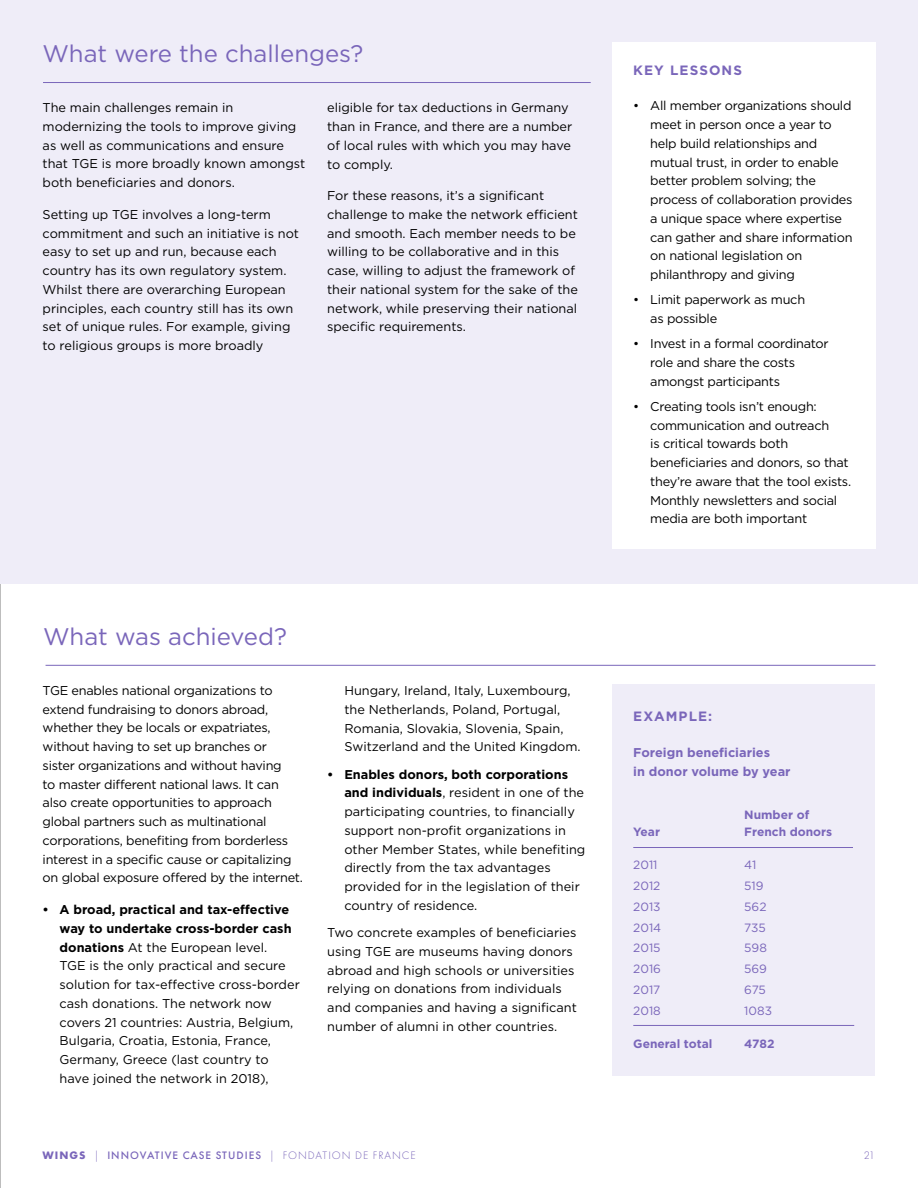
<style>
.page{position:relative;width:918px;height:1188px;background:#fff}
.page>*{position:absolute;margin:0;border:0;box-sizing:border-box;transform-origin:0 0}
.t1{font:24px "Gotham";color:#7a66ba}
.t2{font:700 13.5px "Gotham";letter-spacing:.08em;color:#7a66ba}
.t3{font:12.75px/18.8px "Gotham";color:#000}
.t4{font:12.75px/18.8px "Gotham";letter-spacing:-.02em;color:#000}
.t5{font:700 12.75px/18.8px "Gotham";color:#7a66ba}
.t6{font:12px "Gotham";color:#7a66ba}
.t7{font:700 12px "Gotham";color:#7a66ba}
.t8{font:500 11.25px "Futura PT";letter-spacing:.09em;color:#7a66ba}
.t9{font:300 11.25px "Futura PT";color:#7a66ba}
.s1{font-weight:700}
.s2{font-weight:300}
</style>
<div class="page">
<hr style="left:0;top:0;width:1px;height:1188px;background:#000">
<div style="left:612px;top:685px;width:263px;height:391px;background:#efedf8"></div>
<div style="left:0;top:0;width:918px;height:583px;background:#efedf8"></div>
<div style="left:612px;top:43px;width:263px;height:506px;background:#fff"></div>
<hr style="left:43px;top:82px;width:548px;height:1px;background:#7a66ba">
<hr style="left:46px;top:665px;width:829px;height:1px;background:#7a66ba">
<hr style="left:633px;top:847px;width:221px;height:1px;background:#7a66ba">
<hr style="left:633px;top:1025px;width:221px;height:1px;background:#7a66ba">
<h1 class="t1" style="left:43px;top:38px;width:322px">What were the challenges?</h1>
<p class="t3" style="left:43px;top:98px;width:264px">The main challenges remain in modernizing the tools to improve giving as well as communications and ensure that TGE is more broadly known amongst both beneficiaries and donors.</p>
<p class="t3" style="left:43px;top:205px;width:258px">Setting up TGE involves a long-term commitment and such an initiative is not easy to set up and run, because each country has its own regulatory system.<br>Whilst there are overarching European principles, each country still has its own set of unique rules. For example, giving to religious groups is more broadly</p>
<p class="t3" style="left:327px;top:98px;width:247px">eligible for tax deductions in Germany than in France, and there are a number of local rules with which you may have to comply.</p>
<p class="t3" style="left:327px;top:186px;width:252px">For these reasons, it’s a significant challenge to make the network efficient and smooth. Each member needs to be willing to be collaborative and in this case, willing to adjust the framework of their national system for the sake of the network, while preserving their national specific requirements.</p>
<h1 class="t1" style="left:43px;top:621px;width:245px">What was achieved?</h1>
<p class="t4" style="left:43px;top:681px;width:262px">TGE enables national organizations to extend fundraising to donors abroad, whether they be locals or expatriates, without having to set up branches or<br>sister organizations and without having<br>to master different national laws. It can also create opportunities to approach global partners such as multinational corporations, benefiting from borderless interest in a specific cause or capitalizing on global exposure offered by the internet.</p>
<p class="t3" style="left:60px;top:900px;width:242px;text-indent:-17px"><span class="s1">• A broad, practical and tax-effective way to undertake cross-border cash donations</span> At the European level.<br>TGE is the only practical and secure solution for tax-effective cross-border cash donations. The network now covers 21 countries: Austria, Belgium, Bulgaria, Croatia, Estonia, France, Germany, Greece (last country to have joined the network in 2018),</p>
<p class="t3" style="left:344px;top:681px;width:238px">Hungary, Ireland, Italy, Luxembourg, the Netherlands, Poland, Portugal, Romania, Slovakia, Slovenia, Spain, Switzerland and the United Kingdom.</p>
<p class="t3" style="left:344px;top:764px;width:243px;text-indent:-17px"><span class="s1">• Enables donors, both corporations and individuals</span>, resident in one of the participating countries, to financially support non-profit organizations in other Member States, while benefiting directly from the tax advantages provided for in the legislation of their country of residence.</p>
<p class="t3" style="left:327px;top:923px;width:251px">Two concrete examples of beneficiaries using TGE are museums having donors abroad and high schools or universities relying on donations from individuals and companies and having a significant number of alumni in other countries.</p>
<p class="t2" style="left:633px;top:61px;width:110px">KEY LESSONS</p>
<p class="t4" style="left:650px;top:96px;width:204px;text-indent:-17px">• All member organizations should meet in person once a year to help build relationships and mutual trust, in order to enable better problem solving; the process of collaboration provides a unique space where expertise can gather and share information on national legislation on philanthropy and giving</p>
<p class="t4" style="left:650px;top:290px;width:156px;text-indent:-17px">• Limit paperwork as much as possible</p>
<p class="t4" style="left:650px;top:334px;width:180px;text-indent:-17px">• Invest in a formal coordinator role and share the costs amongst participants</p>
<p class="t4" style="left:650px;top:397px;width:202px;text-indent:-17px">• Creating tools isn’t enough: communication and outreach<br>is critical towards both beneficiaries and donors, so that they’re aware that the tool exists.<br>Monthly newsletters and social media are both important</p>
<p class="t2" style="left:633px;top:707px;width:81px">EXAMPLE:</p>
<p class="t5" style="left:633px;top:743px;width:159px">Foreign beneficiaries<br>in donor volume by year</p>
<p class="t7" style="left:744px;top:807px;width:66px">Number of</p>
<p class="t7" style="left:633px;top:824px;width:28px">Year</p>
<p class="t7" style="left:744px;top:824px;width:90px">French donors</p>
<p class="t6" style="left:633px;top:857px;width:26px">2011</p>
<p class="t6" style="left:744px;top:857px;width:14px">41</p>
<p class="t6" style="left:633px;top:878px;width:29px">2012</p>
<p class="t6" style="left:744px;top:878px;width:21px">519</p>
<p class="t6" style="left:633px;top:899px;width:29px">2013</p>
<p class="t6" style="left:744px;top:899px;width:24px">562</p>
<p class="t6" style="left:633px;top:920px;width:30px">2014</p>
<p class="t6" style="left:744px;top:920px;width:23px">735</p>
<p class="t6" style="left:633px;top:940px;width:29px">2015</p>
<p class="t6" style="left:744px;top:940px;width:24px">598</p>
<p class="t6" style="left:633px;top:961px;width:29px">2016</p>
<p class="t6" style="left:744px;top:961px;width:24px">569</p>
<p class="t6" style="left:633px;top:982px;width:29px">2017</p>
<p class="t6" style="left:744px;top:982px;width:23px">675</p>
<p class="t6" style="left:633px;top:1003px;width:29px">2018</p>
<p class="t6" style="left:744px;top:1003px;width:29px">1083</p>
<p class="t7" style="left:633px;top:1036px;width:81px">General total</p>
<p class="t7" style="left:744px;top:1036px;width:32px">4782</p>
<p class="t8" style="left:43px;top:1149px;width:375px"><span class="s1">WINGS</span> <span class="s2">|</span> INNOVATIVE CASE STUDIES <span class="s2">| FONDATION DE FRANCE</span></p>
<p class="t9" style="left:864px;top:1149px;width:13px">21</p>
</div>
